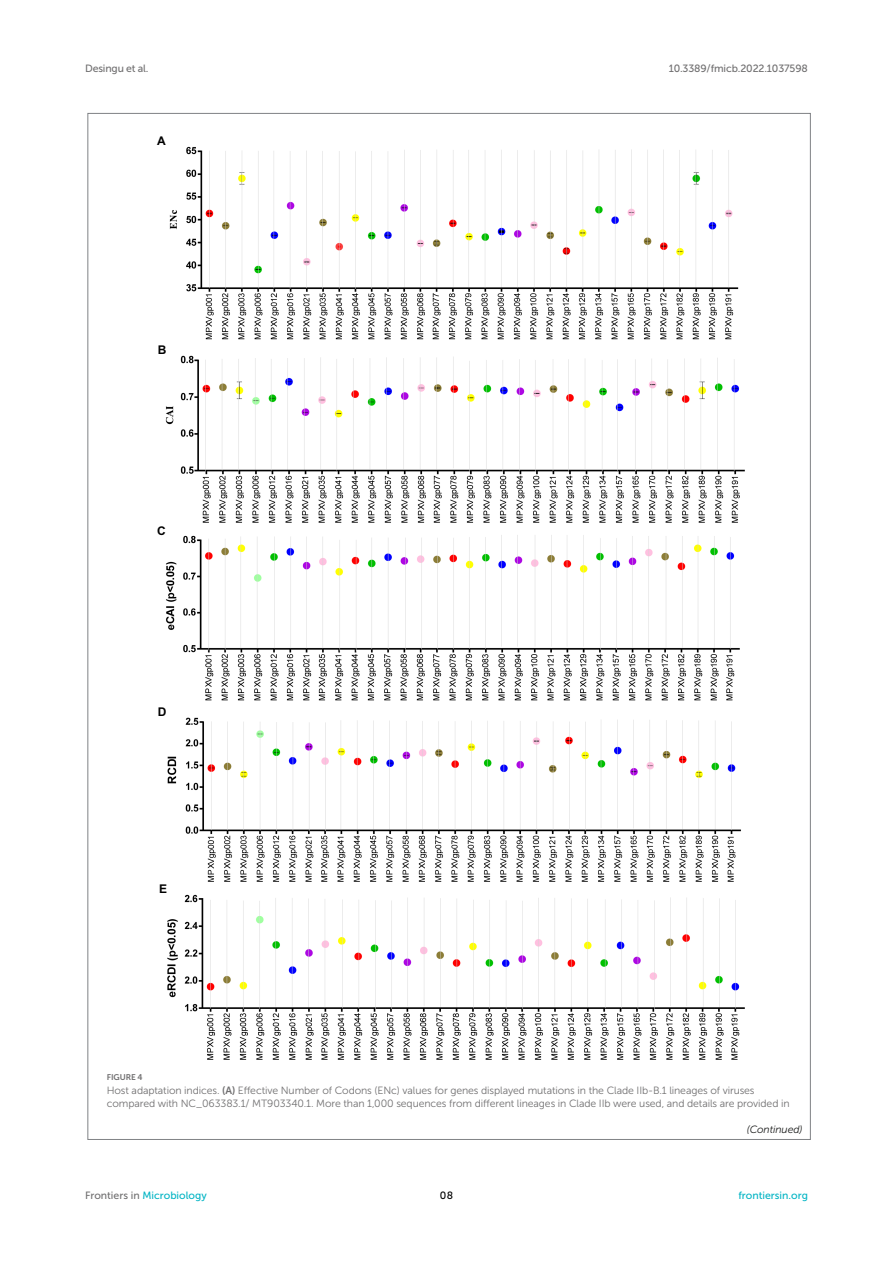
<style>
.page{position:relative;width:893px;height:1263px;background:#fff}
.page>*{position:absolute;margin:0;border:0;box-sizing:border-box;transform-origin:0 0}
.t1{font:700 12px "Arial";color:#000}
.FIG_LEG{font:10.5px/13.5px "Museo Sans 300";letter-spacing:-.01em;color:#706f70}
.t2{font:10.5px "Museo Sans 500";letter-spacing:-.015em;color:#706f70}
.t3{font:10.5px "Museo Sans 500";color:#00b4c4}
.FIG_LEG-2{font:italic 10.5px "Museo Sans 300";letter-spacing:-.01em;color:#1b1c1b}
.t4{font:10.5px "Museo Sans 500";color:#000}
.FIG_HD{font:8.25px "Museo Sans 700";letter-spacing:-.01em;color:#706f70}
.s1{font-family:"Museo Sans 700"}
.s2{color:#706f70}
</style>
<div class="page">
<img style="left:165px;top:146px;width:580px;height:914px">
<p class="t2" style="left:85px;top:63px;width:65px">Desingu et al.</p>
<p class="t2" style="left:669px;top:63px;width:141px">10.3389/fmicb.2022.1037598</p>
<p class="t1" style="left:157px;top:133px;width:10px">A</p>
<p class="t1" style="left:158px;top:341px;width:10px">B</p>
<p class="t1" style="left:157px;top:522px;width:10px">C</p>
<p class="t1" style="left:158px;top:704px;width:10px">D</p>
<p class="t1" style="left:159px;top:880px;width:10px">E</p>
<p class="FIG_HD" style="left:107px;top:1072px;width:37px">FIGURE 4</p>
<p class="FIG_LEG" style="left:107px;top:1083px;width:684px">Host adaptation indices. <span class="s1">(A)</span> Effective Number of Codons (ENc) values for genes displayed mutations in the Clade IIb-B.1 lineages of viruses compared with NC_063383.1/ MT903340.1. More than 1,000 sequences from different lineages in Clade IIb were used, and details are provided in</p>
<p class="FIG_LEG-2" style="left:747px;top:1124px;width:57px">(Continued)</p>
<p class="t3" style="left:85px;top:1190px;width:123px"><span class="s2">Frontiers in</span> Microbiology</p>
<p class="t4" style="left:440px;top:1190px;width:15px">08</p>
<p class="t3" style="left:738px;top:1190px;width:71px">frontiersin.org</p>
</div>
